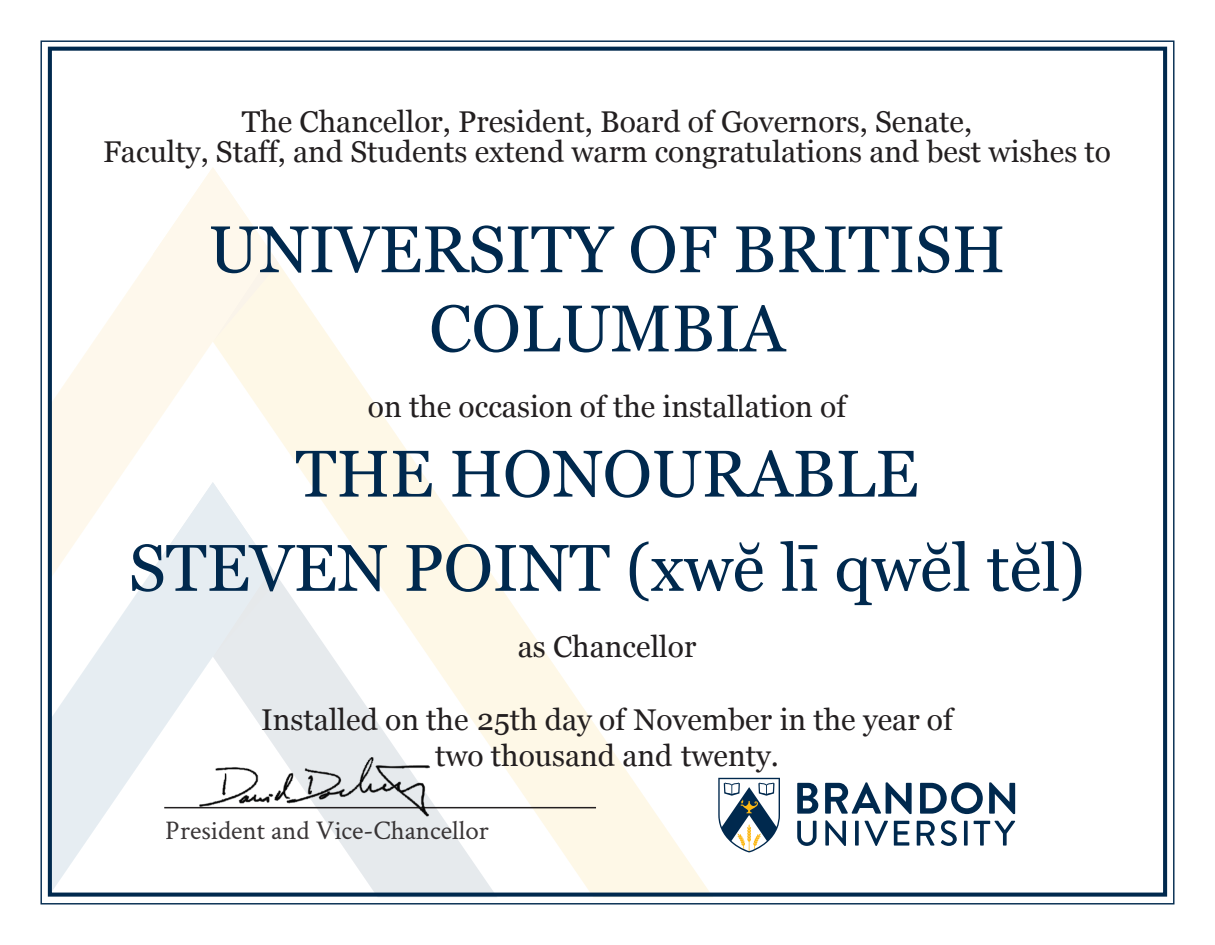
<style>
.page{position:relative;width:1215px;height:945px;background:#fff}
.page>*{position:absolute;margin:0;border:0;box-sizing:border-box;transform-origin:0 0}
.t1{font:66px/79.2px "Georgia";color:#00294e;text-align:center}
.t2{font:30px/30px "Georgia";color:#231f20;text-align:center}
.t3{font:27px "Crimson Text";color:#231f20}
</style>
<div class="page">
<svg style="left:53px;top:583px;width:100px;height:306px;fill:#e6edf2"></svg>
<svg style="left:153px;top:264px;width:556px;height:628px"></svg>
<svg style="left:272px;top:254px;width:7px;height:88px"></svg>
<svg style="left:53px;top:167px;width:219px;height:416px"></svg>
<hr style="left:164px;top:807px;width:432px;height:1px;background:#231f20">
<svg style="left:797px;top:783px;width:21px;height:31px"></svg>
<svg style="left:825px;top:782px;width:87px;height:32px"></svg>
<svg style="left:920px;top:782px;width:63px;height:32px"></svg>
<svg style="left:989px;top:782px;width:26px;height:32px"></svg>
<svg style="left:797px;top:821px;width:20px;height:25px"></svg>
<svg style="left:825px;top:820px;width:21px;height:26px"></svg>
<svg style="left:855px;top:821px;width:4px;height:25px"></svg>
<svg style="left:864px;top:821px;width:24px;height:25px"></svg>
<svg style="left:894px;top:821px;width:15px;height:25px"></svg>
<svg style="left:917px;top:821px;width:18px;height:25px"></svg>
<svg style="left:941px;top:820px;width:16px;height:26px"></svg>
<svg style="left:964px;top:821px;width:4px;height:25px"></svg>
<svg style="left:974px;top:821px;width:41px;height:25px"></svg>
<svg style="left:718px;top:778px;width:62px;height:74px"></svg>
<div style="left:48px;top:47px;width:1119px;height:850px;border:4px solid #00294e"></div>
<img style="left:196px;top:756px;width:259px;height:68px">
<p class="t2" style="left:103px;top:107px;width:1010px">The Chancellor, President, Board of Governors, Senate,<br>Faculty, Staff, and Students extend warm congratulations and best wishes to</p>
<h1 class="t1" style="left:209px;top:211px;width:799px">UNIVERSITY OF BRITISH<br>COLUMBIA</h1>
<p class="t2" style="left:368px;top:393px;width:480px">on the occasion of the installation of</p>
<h1 class="t1" style="left:129px;top:428px;width:958px;line-height:94.2px">THE HONOURABLE<br>STEVEN POINT (xwĕ lī qwĕl tĕl)</h1>
<p class="t2" style="left:518px;top:632px;width:180px">as Chancellor</p>
<p class="t2" style="left:261px;top:702px;width:693px;line-height:36px">Installed on the 25th day of November in the year of two thousand and twenty.</p>
<p class="t3" style="left:166px;top:812px;width:325px">President and Vice-Chancellor</p>
</div>
